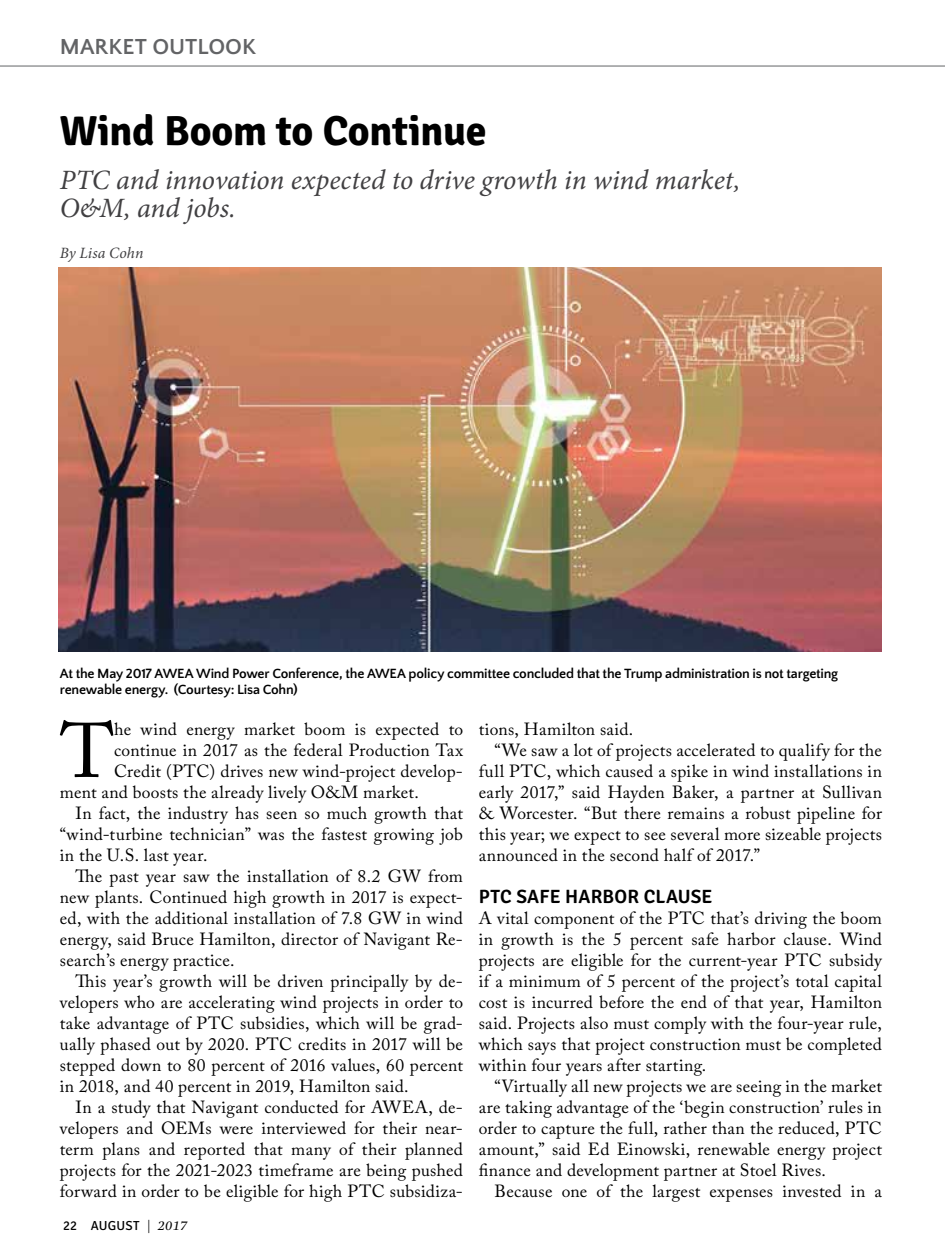
<style>
.page{position:relative;width:945px;height:1260px;background:#fff}
.page>*{position:absolute;margin:0;border:0;box-sizing:border-box;transform-origin:0 0}
.t1{font:76.65px "Adobe Caslon Pro";color:#000}
.t2{font:700 42px "Signika";letter-spacing:-.01em;color:#000}
.t3{font:italic 28px/28px "Minion Pro";letter-spacing:-.005em;color:#414042}
.t4{font:700 22.75px "Quattrocento Sans";color:#636466}
.t5{font:600 19.25px "Signika";letter-spacing:.01em;color:#000}
.t6{font:17.5px/21px "Adobe Caslon Pro";letter-spacing:.015em;color:#000;text-align:justify}
.t7{font:italic 15.75px "Minion Pro";letter-spacing:.01em;color:#414042}
.t8{font:700 14px/16.8px "Quattrocento Sans";letter-spacing:-.015em;color:#000}
.t9{font:13.12px "Signika";letter-spacing:.02em;color:#000}
.s1{font-family:"Gandhi Serif";font-style:italic}
</style>
<div class="page">
<hr style="left:0;top:66px;width:945px;height:1px;background:#636466">
<img style="left:59px;top:268px;width:823px;height:383px">
<h3 class="t4" style="left:60px;top:35px;width:198px">MARKET OUTLOOK</h3>
<h2 class="t2" style="left:60px;top:106px;width:428px">Wind Boom to Continue</h2>
<h3 class="t3" style="left:60px;top:166px;width:682px">PTC and innovation expected to drive growth in wind market,<br>O&amp;M, and jobs.</h3>
<p class="t7" style="left:60px;top:242px;width:85px">By Lisa Cohn</p>
<p class="t8" style="left:60px;top:665px;width:780px">At the May 2017 AWEA Wind Power Conference, the AWEA policy committee concluded that the Trump administration is not targeting renewable energy. (Courtesy: Lisa Cohn)</p>
<h1 class="t1" style="left:60px;top:706px;width:55px">T</h1>
<p class="t6" style="left:114px;top:718px;width:350px">he wind energy market boom is expected to</p>
<p class="t6" style="left:114px;top:739px;width:350px">continue in 2017 as the federal Production Tax</p>
<p class="t6" style="left:114px;top:760px;width:350px">Credit (PTC) drives new wind-project develop-</p>
<p class="t6" style="left:60px;top:781px;width:361px">ment and boosts the already lively O&amp;M market.</p>
<p class="t6" style="left:76px;top:802px;width:389px">In fact, the industry has seen so much growth that</p>
<p class="t6" style="left:60px;top:823px;width:405px">“wind-turbine technician” was the fastest growing job</p>
<p class="t6" style="left:60px;top:844px;width:149px">in the U.S. last year.</p>
<p class="t6" style="left:76px;top:865px;width:389px">The past year saw the installation of 8.2 GW from</p>
<p class="t6" style="left:60px;top:886px;width:405px">new plants. Continued high growth in 2017 is expect-</p>
<p class="t6" style="left:60px;top:907px;width:405px">ed, with the additional installation of 7.8 GW in wind</p>
<p class="t6" style="left:60px;top:928px;width:405px">energy, said Bruce Hamilton, director of Navigant Re-</p>
<p class="t6" style="left:60px;top:949px;width:176px">search’s energy practice.</p>
<p class="t6" style="left:76px;top:970px;width:389px">This year’s growth will be driven principally by de-</p>
<p class="t6" style="left:60px;top:991px;width:405px">velopers who are accelerating wind projects in order to</p>
<p class="t6" style="left:60px;top:1012px;width:405px">take advantage of PTC subsidies, which will be grad-</p>
<p class="t6" style="left:60px;top:1033px;width:405px">ually phased out by 2020. PTC credits in 2017 will be</p>
<p class="t6" style="left:60px;top:1054px;width:405px">stepped down to 80 percent of 2016 values, 60 percent</p>
<p class="t6" style="left:60px;top:1075px;width:350px">in 2018, and 40 percent in 2019, Hamilton said.</p>
<p class="t6" style="left:76px;top:1096px;width:389px">In a study that Navigant conducted for AWEA, de-</p>
<p class="t6" style="left:60px;top:1117px;width:405px">velopers and OEMs were interviewed for their near-</p>
<p class="t6" style="left:60px;top:1138px;width:405px">term plans and reported that many of their planned</p>
<p class="t6" style="left:60px;top:1159px;width:405px">projects for the 2021-2023 timeframe are being pushed</p>
<p class="t6" style="left:60px;top:1180px;width:405px">forward in order to be eligible for high PTC subsidiza-</p>
<p class="t9" style="left:63px;top:1218px;width:126px">22 AUGUST <span class="s1">| 2017</span></p>
<p class="t6" style="left:479px;top:718px;width:156px">tions, Hamilton said.</p>
<p class="t6" style="left:495px;top:739px;width:389px">“We saw a lot of projects accelerated to qualify for the</p>
<p class="t6" style="left:479px;top:760px;width:405px">full PTC, which caused a spike in wind installations in</p>
<p class="t6" style="left:479px;top:781px;width:405px">early 2017,” said Hayden Baker, a partner at Sullivan</p>
<p class="t6" style="left:479px;top:802px;width:405px">&amp; Worcester. “But there remains a robust pipeline for</p>
<p class="t6" style="left:479px;top:823px;width:405px">this year; we expect to see several more sizeable projects</p>
<p class="t6" style="left:479px;top:844px;width:283px">announced in the second half of 2017.”</p>
<p class="t5" style="left:479px;top:885px;width:235px">PTC SAFE HARBOR CLAUSE</p>
<p class="t6" style="left:479px;top:907px;width:405px">A vital component of the PTC that’s driving the boom in growth is the 5 percent safe harbor clause. Wind projects are eligible for the current-year PTC subsidy if a minimum of 5 percent of the project’s total capital cost is incurred before the end of that year, Hamilton said. Projects also must comply with the four-year rule, which says that project construction must be completed within four years after starting.</p>
<p class="t6" style="left:479px;top:1075px;width:405px;text-indent:16px">“Virtually all new projects we are seeing in the market are taking advantage of the ‘begin construction’ rules in order to capture the full, rather than the reduced, PTC amount,” said Ed Einowski, renewable energy project finance and development partner at Stoel Rives.</p>
<p class="t6" style="left:495px;top:1180px;width:389px">Because one of the largest expenses invested in a</p>
</div>
